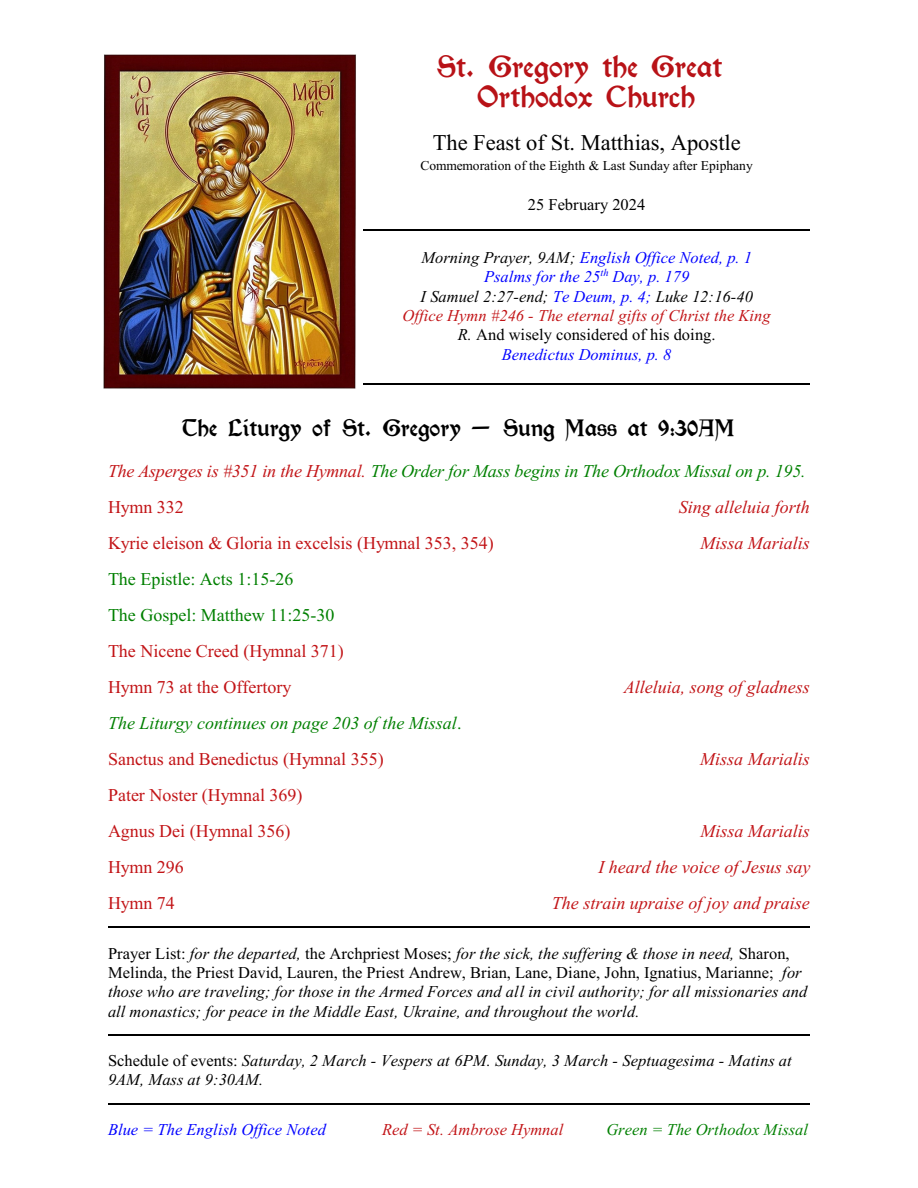
<style>
.page{position:relative;width:918px;height:1188px;background:#fff}
.page>*{position:absolute;margin:0;border:0;box-sizing:border-box;transform-origin:0 0}
.t1{font:27px/29.8px "Kelmscott";color:#b81217;text-align:center}
.t2{font:22.5px "Times New Roman";color:#000}
.t3{font:21px "Kelmscott";color:#000}
.t4{font:italic 18px/35.8px "Times New Roman";letter-spacing:-.01em;color:#008000}
.t5{font:18px/36px "Times New Roman";color:#c21417}
.t6{font:italic 18px "Times New Roman";color:#c21417}
.t7{font:18px/36px "Times New Roman";color:#008000}
.t8{font:italic 16.5px/19.5px "Times New Roman";color:#000}
.t9{font:italic 16.5px/19.5px "Times New Roman";color:#00f;text-align:center}
.t10{font:italic 16.5px "Times New Roman";color:#008000}
.t11{font:italic 16.5px "Times New Roman";color:#c21417}
.t12{font:16.5px "Times New Roman";color:#000}
.t13{font:13.5px "Times New Roman";color:#000}
.s1{color:#000}
.s2{color:#c21417}
.s3{font-style:normal;color:#000}
.s4{font-style:normal;color:#c21417}
.s5{font-style:normal}
</style>
<div class="page">
<img style="left:103px;top:54px;width:253px;height:335px">
<hr style="left:364px;top:230px;width:446px;height:1px;background:#000">
<hr style="left:364px;top:383px;width:446px;height:1px;background:#000">
<hr style="left:108px;top:926px;width:702px;height:1px;background:#000">
<hr style="left:108px;top:1035px;width:702px;height:1px;background:#000">
<hr style="left:108px;top:1104px;width:702px;height:1px;background:#000">
<h1 class="t1" style="left:437px;top:54px;width:287px">St. Gregory the Great<br>Orthodox Church</h1>
<h2 class="t2" style="left:433px;top:134px;width:310px">The Feast of St. Matthias, Apostle</h2>
<p class="t13" style="left:420px;top:161px;width:334px">Commemoration of the Eighth &amp; Last Sunday after Epiphany</p>
<p class="t12" style="left:528px;top:199px;width:119px">25 February 2024</p>
<p class="t9" style="left:403px;top:249px;width:370px"><span class="s1">Morning Prayer, 9AM;</span> English Office Noted, p. 1<br>Psalms for the 25<sup>th</sup> Day, p. 179<br><span class="s1">I Samuel 2:27-end;</span> Te Deum, p. 4; <span class="s1">Luke 12:16-40<br></span><span class="s2">Office Hymn #246 - The eternal gifts of Christ the King </span><span class="s1">R.</span> <span class="s3">And wisely considered of his doing.<br></span>Benedictus Dominus, p. 8</p>
<p class="t3" style="left:183px;top:418px;width:554px">The Liturgy of St. Gregory - Sung Mass at 9:30AM</p>
<p class="t4" style="left:108px;top:455px;width:699px"><span class="s2">The Asperges is #351 in the Hymnal.</span> The Order for Mass begins in The Orthodox Missal on p. 195.<br><span class="s4">Hymn 332</span></p>
<p class="t6" style="left:679px;top:501px;width:133px">Sing alleluia forth</p>
<p class="t5" style="left:108px;top:527px;width:387px">Kyrie eleison &amp; Gloria in excelsis (Hymnal 353, 354)</p>
<p class="t6" style="left:700px;top:537px;width:111px">Missa Marialis</p>
<p class="t7" style="left:108px;top:563px;width:228px">The Epistle: Acts 1:15-26<br>The Gospel: Matthew 11:25-30</p>
<p class="t5" style="left:108px;top:635px;width:237px">The Nicene Creed (Hymnal 371)<br>Hymn 73 at the Offertory</p>
<p class="t6" style="left:624px;top:681px;width:188px">Alleluia, song of gladness</p>
<p class="t4" style="left:108px;top:707px;width:355px">The Liturgy continues on page 203 of the Missal<span class="s5">.<br></span><span class="s4">Sanctus and Benedictus (Hymnal 355)</span></p>
<p class="t5" style="left:108px;top:779px;width:196px">Pater Noster (Hymnal 369)<br>Agnus Dei (Hymnal 356)</p>
<p class="t6" style="left:700px;top:753px;width:111px">Missa Marialis</p>
<p class="t6" style="left:700px;top:825px;width:111px">Missa Marialis</p>
<p class="t5" style="left:108px;top:851px;width:77px">Hymn 296</p>
<p class="t6" style="left:598px;top:861px;width:213px">I heard the voice of Jesus say</p>
<p class="t5" style="left:108px;top:887px;width:68px">Hymn 74</p>
<p class="t6" style="left:552px;top:897px;width:260px">The strain upraise of joy and praise</p>
<p class="t8" style="left:108px;top:945px;width:701px"><span class="s5">Prayer List:</span> for the departed, <span class="s5">the Archpriest Moses;</span> for the sick, the suffering &amp; those in need, <span class="s5">Sharon, Melinda, the Priest David, Lauren, the Priest Andrew, Brian, Lane, Diane, John, Ignatius, Marianne;</span> for those who are traveling; for those in the Armed Forces and all in civil authority; for all missionaries and all monastics; for peace in the Middle East, Ukraine, and throughout the world.</p>
<p class="t8" style="left:108px;top:1052px;width:685px"><span class="s5">Schedule of events:</span> Saturday, 2 March - Vespers at 6PM. Sunday, 3 March - Septuagesima - Matins at<br>9AM, Mass at 9:30AM.</p>
<p class="t9" style="left:108px;top:1121px;width:220px">Blue = The English Office Noted</p>
<p class="t11" style="left:382px;top:1123px;width:183px">Red = St. Ambrose Hymnal</p>
<p class="t10" style="left:606px;top:1123px;width:203px">Green = The Orthodox Missal</p>
</div>
